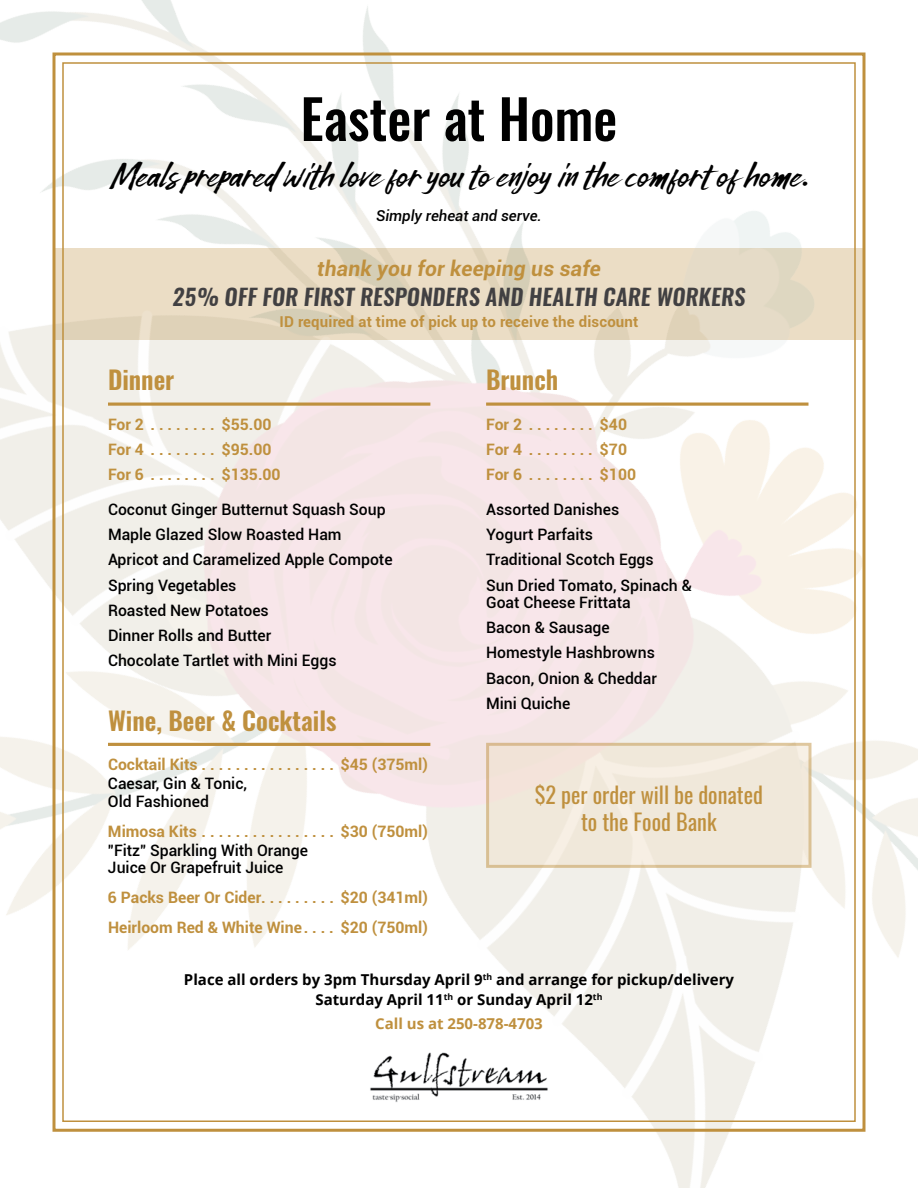
<style>
.page{position:relative;width:918px;height:1188px;background:#fff}
.page>*{position:absolute;margin:0;border:0;box-sizing:border-box;transform-origin:0 0}
.t1{font:500 54px "Oswald";color:#000}
.t2{font:33px "Wildwest";color:#000}
.t3{font:600 25.2px "Oswald";color:#bf903e}
.t4{font:600 22.5px "Oswald";letter-spacing:.01em;color:#414042}
.t5{font:22.35px/26.7px "Oswald";color:#bf903e;text-align:center}
.t6{font:italic 700 21px "Roboto";letter-spacing:.01em;color:#bf903e}
.t7{font:500 15.75px/25.2px "Roboto";color:#000}
.t8{font:700 15.75px/25.2px "Roboto";color:#bf903e}
.t9{font:700 15px/19.5px "Open Sans";color:#000;text-align:center}
.t10{font:700 15px "Roboto";letter-spacing:.01em;color:#bf903e}
.t11{font:italic 500 15px "Roboto";color:#000}
.t12{font:700 15px "Open Sans";color:#bf903e}
</style>
<div class="page">
<img style="left:370px;top:1052px;width:179px;height:51px">
<hr style="left:108px;top:403px;width:322px;height:3px;background:#bf903e">
<hr style="left:486px;top:403px;width:323px;height:3px;background:#bf903e">
<hr style="left:108px;top:743px;width:322px;height:3px;background:#bf903e">
<div style="left:486px;top:743px;width:326px;height:125px;background:#f0e8da"></div>
<h1 class="t1" style="left:301px;top:81px;width:318px">Easter at Home</h1>
<h2 class="t2" style="left:109px;top:154px;width:701px">Meals prepared with love for you to enjoy in the comfort of home.</h2>
<p class="t11" style="left:376px;top:205px;width:167px">Simply reheat and serve.</p>
<h3 class="t6" style="left:317px;top:254px;width:285px">thank you for keeping us safe</h3>
<h3 class="t4" style="left:173px;top:281px;width:574px">25% OFF FOR FIRST RESPONDERS AND HEALTH CARE WORKERS</h3>
<p class="t10" style="left:280px;top:311px;width:360px">ID required at time of pick up to receive the discount</p>
<h3 class="t3" style="left:108px;top:362px;width:68px">Dinner</h3>
<p class="t8" style="left:108px;top:411px;width:174px">For 2 . . . . . . . . $55 .00<br>For 4 . . . . . . . . $95 .00<br>For 6 . . . . . . . . $135 .00</p>
<p class="t7" style="left:108px;top:496px;width:286px">Coconut Ginger Butternut Squash Soup<br>Maple Glazed Slow Roasted Ham<br>Apricot and Caramelized Apple Compote<br>Spring Vegetables<br>Roasted New Potatoes<br>Dinner Rolls and Butter<br>Chocolate Tartlet with Mini Eggs</p>
<h3 class="t3" style="left:486px;top:362px;width:74px">Brunch</h3>
<p class="t8" style="left:486px;top:411px;width:152px">For 2 . . . . . . . . $40<br>For 4 . . . . . . . . $70<br>For 6 . . . . . . . . $100</p>
<p class="t7" style="left:486px;top:496px;width:207px">Assorted Danishes<br>Yogurt Parfaits<br>Traditional Scotch Eggs<br>Sun Dried Tomato, Spinach &amp;</p>
<p class="t7" style="left:486px;top:589px;width:172px">Goat Cheese Frittata<br>Bacon &amp; Sausage<br>Homestyle Hashbrowns<br>Bacon, Onion &amp; Cheddar<br>Mini Quiche</p>
<h3 class="t3" style="left:108px;top:703px;width:230px">Wine, Beer &amp; Cocktails</h3>
<p class="t8" style="left:108px;top:751px;width:321px">Cocktail Kits . . . . . . . . . . . . . . . . $45 (375ml)</p>
<p class="t7" style="left:108px;top:775px;width:141px;line-height:17.4px">Caesar, Gin &amp; Tonic,<br>Old Fashioned</p>
<p class="t8" style="left:108px;top:818px;width:321px">Mimosa Kits . . . . . . . . . . . . . . . . $30 (750ml)</p>
<p class="t7" style="left:108px;top:841px;width:202px;line-height:17.4px">"Fitz" Sparkling With Orange<br>Juice Or Grapefruit Juice</p>
<p class="t8" style="left:108px;top:882px;width:321px;line-height:29.7px">6 Packs Beer Or Cider. . . . . . . . . $20 (341ml)<br>Heirloom Red &amp; White Wine . . . . $20 (750ml)</p>
<p class="t9" style="left:184px;top:970px;width:552px">Place all orders by 3pm Thursday April 9<sup>th</sup> and arrange for pickup/delivery<br>Saturday April 11<sup>th</sup> or Sunday April 12<sup>th</sup></p>
<p class="t12" style="left:375px;top:1013px;width:169px">Call us at 250-878-4703</p>
<h3 class="t5" style="left:535px;top:782px;width:230px">$2 per order will be donated to the Food Bank</h3>
</div>
